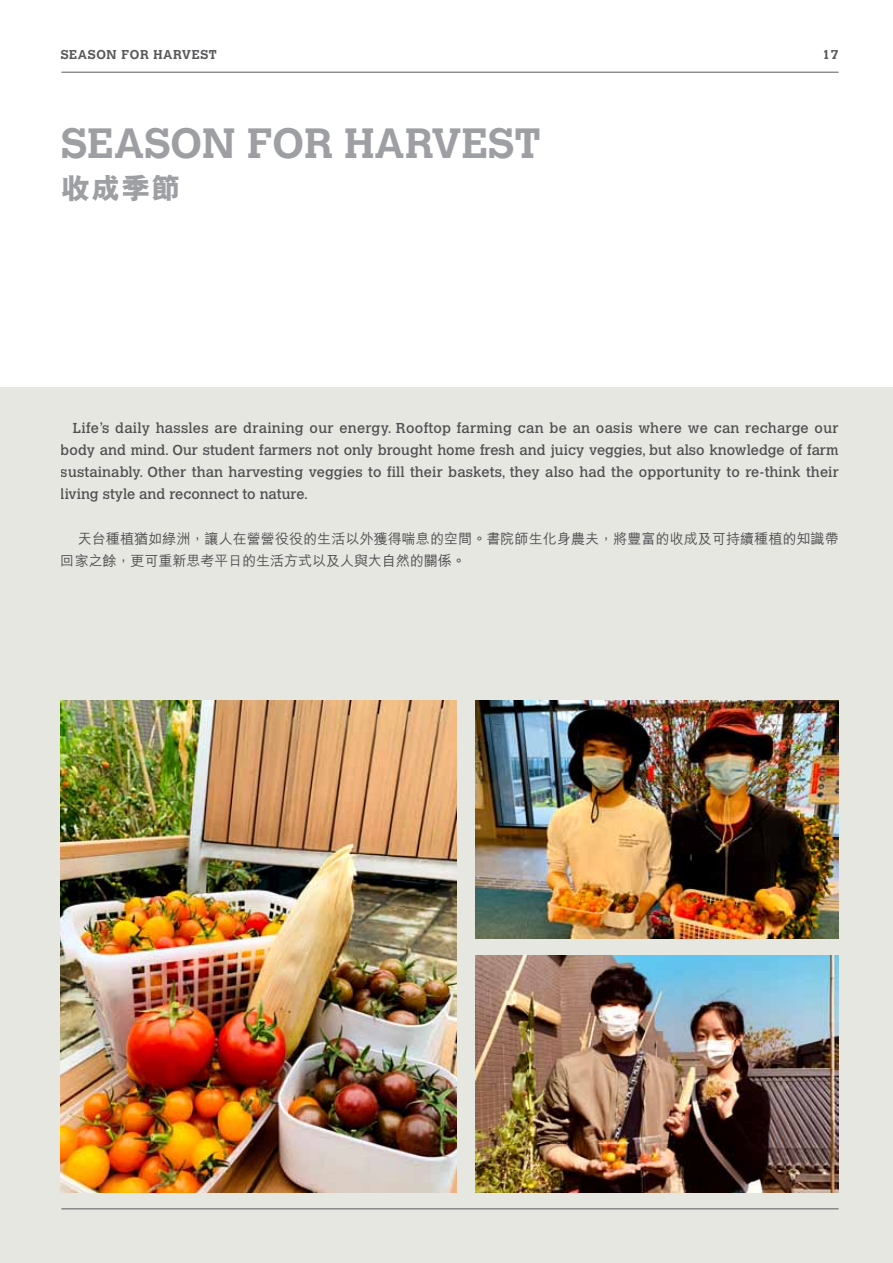
<style>
.page{position:relative;width:893px;height:1263px;background:#fff}
.page>*{position:absolute;margin:0;border:0;box-sizing:border-box;transform-origin:0 0}
.t1{font:700 42px "Calvert";color:#9d9fa2}
.t2{font:800 29.25px "M Hei HK";color:#9d9fa2}
.t3{font:14.25px/21.8px "Calvert";color:#58595b;text-align:justify}
.t4{font:500 14.25px/21.8px "M Hei HK";color:#58595b}
.t5{font:700 12.75px "Calvert";letter-spacing:.05em;color:#58595b}
</style>
<div class="page">
<div style="left:0;top:387px;width:893px;height:876px;background:#e7e7e2"></div>
<hr style="left:61px;top:1208px;width:777px;height:1px;background:#58595b">
<hr style="left:61px;top:72px;width:777px;height:1px;background:#58595b">
<img style="left:61px;top:700px;width:395px;height:493px">
<img style="left:476px;top:700px;width:362px;height:238px">
<img style="left:476px;top:955px;width:362px;height:238px">
<p class="t5" style="left:61px;top:46px;width:158px">SEASON FOR HARVEST</p>
<p class="t5" style="left:822px;top:46px;width:18px">17</p>
<h1 class="t1" style="left:61px;top:116px;width:481px">SEASON FOR HARVEST</h1>
<h2 class="t2" style="left:61px;top:173px;width:121px">收成季節</h2>
<p class="t3" style="left:61px;top:418px;width:780px;text-indent:12px">Life’s daily hassles are draining our energy. Rooftop farming can be an oasis where we can recharge our body and mind. Our student farmers not only brought home fresh and juicy veggies, but also knowledge of farm sustainably. Other than harvesting veggies to fill their baskets, they also had the opportunity to re-think their living style and reconnect to nature.</p>
<p class="t4" style="left:61px;top:527px;width:780px;text-indent:17px">天台種植猶如綠洲，讓人在營營役役的生活以外獲得喘息的空間。書院師生化身農夫，將豐富的收成及可持續種植的知識帶回家之餘，更可重新思考平日的生活方式以及人與大自然的關係。</p>
</div>
